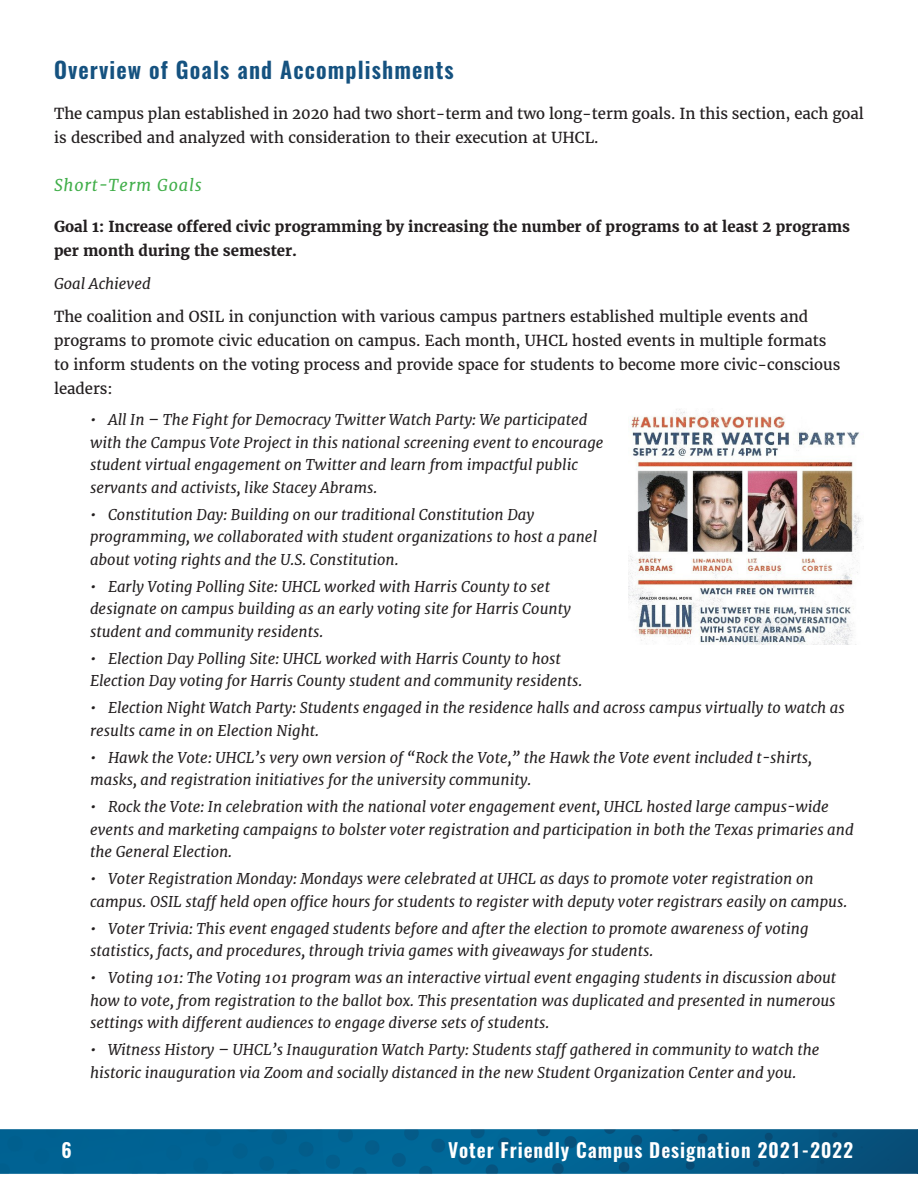
<style>
.page{position:relative;width:918px;height:1188px;background:#fff}
.page>*{position:absolute;margin:0;border:0;box-sizing:border-box;transform-origin:0 0}
.t1{font:600 22.5px "Oswald";letter-spacing:.05em;color:#155280}
.t2{font:600 19.5px "Oswald";letter-spacing:.05em;color:#fff}
.t3{font:italic 16.5px "Merriweather";letter-spacing:.05em;color:#40ae49}
.t4{font:italic 15px/22.5px "Merriweather";color:#231f20}
.t5{font:15px/24px "Merriweather";color:#231f20}
.t6{font:700 15px/24px "Merriweather";color:#231f20}
</style>
<div class="page">
<img style="left:0;top:644px;width:918px;height:530px">
<img style="left:628px;top:409px;width:236px;height:235px">
<h3 class="t1" style="left:54px;top:54px;width:401px">Overview of Goals and Accomplishments</h3>
<p class="t5" style="left:54px;top:102px;width:812px">The campus plan established in 2020 had two short-term and two long-term goals. In this section, each goal is described and analyzed with consideration to their execution at UHCL.</p>
<p class="t3" style="left:54px;top:175px;width:149px">Short-Term Goals</p>
<p class="t6" style="left:54px;top:214px;width:797px">Goal 1: Increase offered civic programming by increasing the number of programs to at least 2 programs per month during the semester.</p>
<p class="t4" style="left:54px;top:272px;width:98px">Goal Achieved</p>
<p class="t5" style="left:54px;top:304px;width:788px">The coalition and OSIL in conjunction with various campus partners established multiple events and programs to promote civic education on campus. Each month, UHCL hosted events in multiple formats to inform students on the voting process and provide space for students to become more civic-conscious leaders:</p>
<p class="t4" style="left:90px;top:408px;width:515px">• All In – The Fight for Democracy Twitter Watch Party: We participated with the Campus Vote Project in this national screening event to encourage student virtual engagement on Twitter and learn from impactful public servants and activists, like Stacey Abrams.</p>
<p class="t4" style="left:90px;top:503px;width:509px">• Constitution Day: Building on our traditional Constitution Day programming, we collaborated with student organizations to host a panel about voting rights and the U.S. Constitution.</p>
<p class="t4" style="left:90px;top:575px;width:483px">• Early Voting Polling Site: UHCL worked with Harris County to set designate on campus building as an early voting site for Harris County student and community residents.</p>
<p class="t4" style="left:90px;top:647px;width:494px">• Election Day Polling Site: UHCL worked with Harris County to host<br>Election Day voting for Harris County student and community residents.</p>
<p class="t4" style="left:90px;top:696px;width:756px">• Election Night Watch Party: Students engaged in the residence halls and across campus virtually to watch as results came in on Election Night.</p>
<p class="t4" style="left:90px;top:746px;width:724px">• Hawk the Vote: UHCL’s very own version of “Rock the Vote,” the Hawk the Vote event included t-shirts, masks, and registration initiatives for the university community.</p>
<p class="t4" style="left:90px;top:795px;width:765px">• Rock the Vote: In celebration with the national voter engagement event, UHCL hosted large campus-wide events and marketing campaigns to bolster voter registration and participation in both the Texas primaries and the General Election.</p>
<p class="t4" style="left:90px;top:867px;width:725px">• Voter Registration Monday: Mondays were celebrated at UHCL as days to promote voter registration on</p>
<p class="t4" style="left:90px;top:890px;width:759px">campus. OSIL staff held open office hours for students to register with deputy voter registrars easily on campus.</p>
<p class="t4" style="left:90px;top:917px;width:720px">• Voter Trivia: This event engaged students before and after the election to promote awareness of voting statistics, facts, and procedures, through trivia games with giveaways for students.</p>
<p class="t4" style="left:90px;top:966px;width:748px">• Voting 101: The Voting 101 program was an interactive virtual event engaging students in discussion about how to vote, from registration to the ballot box. This presentation was duplicated and presented in numerous</p>
<p class="t4" style="left:90px;top:1011px;width:461px">settings with different audiences to engage diverse sets of students.</p>
<p class="t4" style="left:90px;top:1038px;width:731px">• Witness History – UHCL’s Inauguration Watch Party: Students staff gathered in community to watch the historic inauguration via Zoom and socially distanced in the new Student Organization Center and you.</p>
<h2 class="t2" style="left:62px;top:1137px;width:12px">6</h2>
<h2 class="t2" style="left:448px;top:1137px;width:407px">Voter Friendly Campus Designation 2021-2022</h2>
</div>
